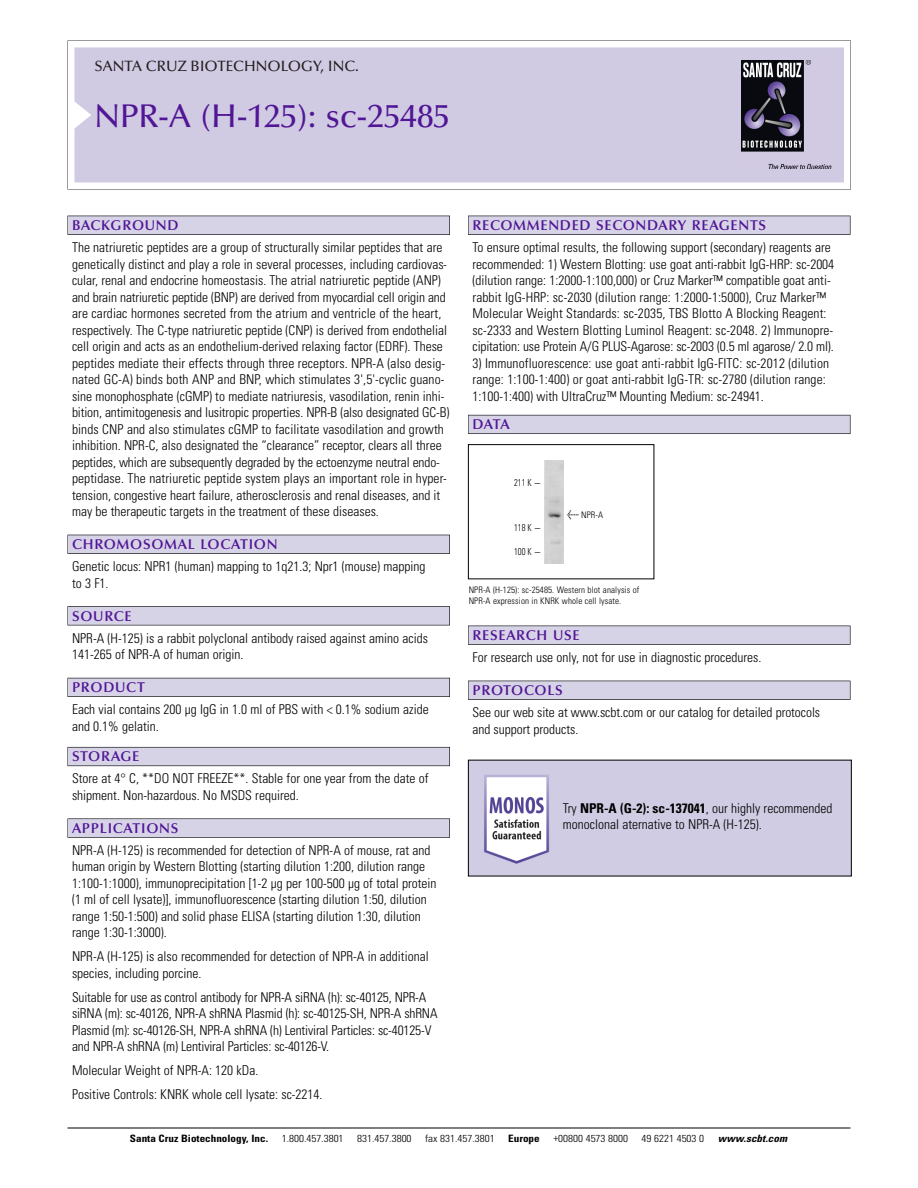
<style>
.page{position:relative;width:918px;height:1188px;background:#fff}
.page>*{position:absolute;margin:0;border:0;box-sizing:border-box;transform-origin:0 0}
.t1{font:500 33px "Optima";color:#511695}
.t2{font:500 15px "Optima";color:#231f20}
.t3{font:600 14.25px "Optima";letter-spacing:.05em;color:#511695}
.t4{font:300 condensed 13.5px/16.5px "Univers";color:#000}
.t5{font:300 condensed 10.2px "Univers";color:#000;scale:1.1 1}
.t6{font:700 condensed 10.2px "Univers";color:#000;scale:1.1 1}
.t7{font:italic 700 condensed 10.2px "Univers";letter-spacing:.005em;color:#000;scale:1.1 1}
.t8{font:300 condensed 9.75px "Univers";color:#000;scale:.87 1}
.t9{font:300 condensed 9px/10.5px "Univers";letter-spacing:.015em;color:#000}
.s1{font-family:"Meta Plus";font-weight:400;font-stretch:normal;font-size:10.5px}
.s2{font-weight:700}
</style>
<div class="page">
<svg style="left:68px;top:40px;width:783px;height:149px"></svg>
<div style="left:74px;top:47px;width:770px;height:135px;background:#d1cae3"></div>
<img style="left:741px;top:60px;width:90px;height:108px">
<div style="left:68px;top:216px;width:382px;height:19px;background:#525155"></div>
<div style="left:68px;top:216px;width:381px;height:18px;background:#d7d3e7"></div>
<div style="left:68px;top:535px;width:382px;height:19px;background:#515055"></div>
<div style="left:68px;top:535px;width:381px;height:18px;background:#d7d3e7"></div>
<div style="left:68px;top:606px;width:382px;height:19px;background:#545357"></div>
<div style="left:68px;top:607px;width:381px;height:18px;background:#d7d3e7"></div>
<div style="left:68px;top:678px;width:382px;height:19px;background:#54535a"></div>
<div style="left:68px;top:678px;width:381px;height:18px;background:#d7d3e7"></div>
<div style="left:68px;top:747px;width:382px;height:19px;background:#66646d"></div>
<div style="left:68px;top:748px;width:381px;height:18px;background:#d7d3e7"></div>
<svg style="left:68px;top:818px;width:382px;height:20px"></svg>
<div style="left:68px;top:819px;width:381px;height:18px;background:#d7d3e7"></div>
<div style="left:468px;top:216px;width:382px;height:19px;background:#525155"></div>
<div style="left:468px;top:216px;width:382px;height:18px;background:#d7d3e7"></div>
<div style="left:468px;top:415px;width:382px;height:19px;background:#5b5a62"></div>
<div style="left:468px;top:415px;width:382px;height:18px;background:#d7d3e7"></div>
<div style="left:468px;top:626px;width:382px;height:19px;background:#545356"></div>
<div style="left:468px;top:626px;width:382px;height:18px;background:#d7d3e7"></div>
<div style="left:468px;top:681px;width:382px;height:19px;background:#525155"></div>
<div style="left:468px;top:681px;width:382px;height:18px;background:#d7d3e7"></div>
<hr style="left:68px;top:1128px;width:782px;height:1px;background:#000">
<div style="left:468px;top:444px;width:186px;height:135px;border:1px solid #000"></div>
<img style="left:545px;top:460px;width:19px;height:103px">
<img style="left:470px;top:762px;width:380px;height:112px">
<p class="t2" style="left:94px;top:61px;width:266px">SANTA CRUZ BIOTECHNOLOGY, INC.</p>
<h1 class="t1" style="left:94px;top:103px;width:357px">NPR-A (H-125): sc-25485</h1>
<p class="t3" style="left:72px;top:219px;width:108px">BACKGROUND</p>
<p class="t4" style="left:72px;top:240px;width:379px">The natriuretic peptides are a group of structurally similar peptides that are genetically distinct and play a role in several processes, including cardiovas&shy;cular, renal and endocrine homeostasis. The atrial natriuretic peptide (ANP) and brain natriuretic peptide (BNP) are derived from myocardial cell origin and are cardiac hormones secreted from the atrium and ventricle of the heart, respectively. The C-type natriuretic peptide (CNP) is derived from endothelial cell origin and acts as an endothelium-derived relaxing factor (EDRF). These peptides mediate their effects through three receptors. NPR-A (also desig&shy;nated GC-A) binds both ANP and BNP, which stimulates 3',5'-cyclic guano&shy;sine monophosphate (cGMP) to mediate natriuresis, vasodilation, renin inhi&shy;bition, antimitogenesis and lusitropic properties. NPR-B (also designated GC-B) binds CNP and also stimulates cGMP to facilitate vasodilation and growth inhibition. NPR-C, also designated the “clearance” receptor, clears all three peptides, which are subsequently degraded by the ectoenzyme neutral endo&shy;peptidase. The natriuretic peptide system plays an important role in hyper&shy;tension, congestive heart failure, atherosclerosis and renal diseases, and it may be therapeutic targets in the treatment of these diseases.</p>
<p class="t3" style="left:72px;top:539px;width:207px">CHROMOSOMAL LOCATION</p>
<p class="t4" style="left:72px;top:559px;width:355px">Genetic locus: NPR1 (human) mapping to 1q21.3; Npr1 (mouse) mapping to 3 F1.</p>
<p class="t3" style="left:72px;top:610px;width:61px">SOURCE</p>
<p class="t4" style="left:72px;top:631px;width:357px">NPR-A (H-125) is a rabbit polyclonal antibody raised against amino acids<br>141-265 of NPR-A of human origin.</p>
<p class="t3" style="left:72px;top:682px;width:74px">PRODUCT</p>
<p class="t4" style="left:72px;top:702px;width:358px">Each vial contains 200 µg IgG in 1.0 ml of PBS with &lt; 0.1% sodium azide and 0.1% gelatin.</p>
<p class="t3" style="left:72px;top:751px;width:69px">STORAGE</p>
<p class="t4" style="left:72px;top:772px;width:358px">Store at 4° C, **DO NOT FREEZE**. Stable for one year from the date of shipment. Non-hazardous. No MSDS required.</p>
<p class="t3" style="left:72px;top:822px;width:108px">APPLICATIONS</p>
<p class="t4" style="left:72px;top:843px;width:366px">NPR-A (H-125) is recommended for detection of NPR-A of mouse, rat and human origin by Western Blotting (starting dilution 1:200, dilution range 1:100-1:1000), immunoprecipitation [1-2 µg per 100-500 µg of total protein (1 ml of cell lysate)], immunofluorescence (starting dilution 1:50, dilution range 1:50-1:500) and solid phase ELISA (starting dilution 1:30, dilution range 1:30-1:3000).</p>
<p class="t4" style="left:72px;top:950px;width:358px">NPR-A (H-125) is also recommended for detection of NPR-A in additional species, including porcine.</p>
<p class="t4" style="left:72px;top:990px;width:367px">Suitable for use as control antibody for NPR-A siRNA (h): sc-40125, NPR-A siRNA (m): sc-40126, NPR-A shRNA Plasmid (h): sc-40125-SH, NPR-A shRNA Plasmid (m): sc-40126-SH, NPR-A shRNA (h) Lentiviral Particles: sc-40125-V and NPR-A shRNA (m) Lentiviral Particles: sc-40126-V.</p>
<p class="t4" style="left:72px;top:1060px;width:252px;line-height:24px">Molecular Weight of NPR-A: 120 kDa.<br>Positive Controls: KNRK whole cell lysate: sc-2214.</p>
<p class="t3" style="left:473px;top:219px;width:295px">RECOMMENDED SECONDARY REAGENTS</p>
<p class="t4" style="left:473px;top:240px;width:363px">To ensure optimal results, the following support (secondary) reagents are recommended: 1) Western Blotting: use goat anti-rabbit IgG-HRP: sc-2004 (dilution range: 1:2000-1:100,000) or Cruz Marker™ compatible goat anti&shy;rabbit IgG-HRP: sc-2030 (dilution range: 1:2000-1:5000), Cruz Marker™ Molecular Weight Standards: sc-2035, TBS Blotto A Blocking Reagent: sc-2333 and Western Blotting Luminol Reagent: sc-2048. 2) Immunopre&shy;cipitation: use Protein A/G PLUS-Agarose: sc-2003 (0.5 ml agarose/ 2.0 ml).</p>
<p class="t4" style="left:473px;top:356px;width:358px">3) Immunofluorescence: use goat anti-rabbit IgG-FITC: sc-2012 (dilution range: 1:100-1:400) or goat anti-rabbit IgG-TR: sc-2780 (dilution range:<br>1:100-1:400) with UltraCruz™ Mounting Medium: sc-24941.</p>
<p class="t3" style="left:473px;top:419px;width:39px">DATA</p>
<p class="t8" style="left:514px;top:479px;width:33px">211 K -</p>
<p class="t8" style="left:514px;top:524px;width:33px">118 K -</p>
<p class="t8" style="left:514px;top:548px;width:33px">100 K -</p>
<p class="t9" style="left:567px;top:511px;width:38px"><span class="s1">&lt;</span> NPR-A</p>
<p class="t9" style="left:469px;top:586px;width:172px">NPR-A (H-125): sc-25485. Western blot analysis of<br>NPR-A expression in KNRK whole cell lysate.</p>
<p class="t3" style="left:473px;top:629px;width:109px">RESEARCH USE</p>
<p class="t4" style="left:473px;top:650px;width:290px">For research use only, not for use in diagnostic procedures.</p>
<p class="t3" style="left:473px;top:684px;width:92px">PROTOCOLS</p>
<p class="t4" style="left:473px;top:705px;width:349px">See our web site at www.scbt.com or our catalog for detailed protocols and support products.</p>
<p class="t4" style="left:563px;top:801px;width:271px">Try <span class="s2">NPR-A (G-2): sc-137041</span>, our highly recommended monoclonal aternative to NPR-A (H-125).</p>
<p class="t6" style="left:130px;top:1135px;width:127px">Santa Cruz Biotechnology, Inc.</p>
<p class="t5" style="left:282px;top:1135px;width:58px">1.800.457.3801</p>
<p class="t5" style="left:357px;top:1135px;width:51px">831.457.3800</p>
<p class="t5" style="left:425px;top:1135px;width:65px">fax 831.457.3801</p>
<p class="t6" style="left:508px;top:1135px;width:30px">Europe</p>
<p class="t5" style="left:553px;top:1135px;width:69px">+00800 4573 8000</p>
<p class="t5" style="left:642px;top:1135px;width:58px">49 6221 4503 0</p>
<p class="t7" style="left:718px;top:1135px;width:64px">www.scbt.com</p>
</div>
